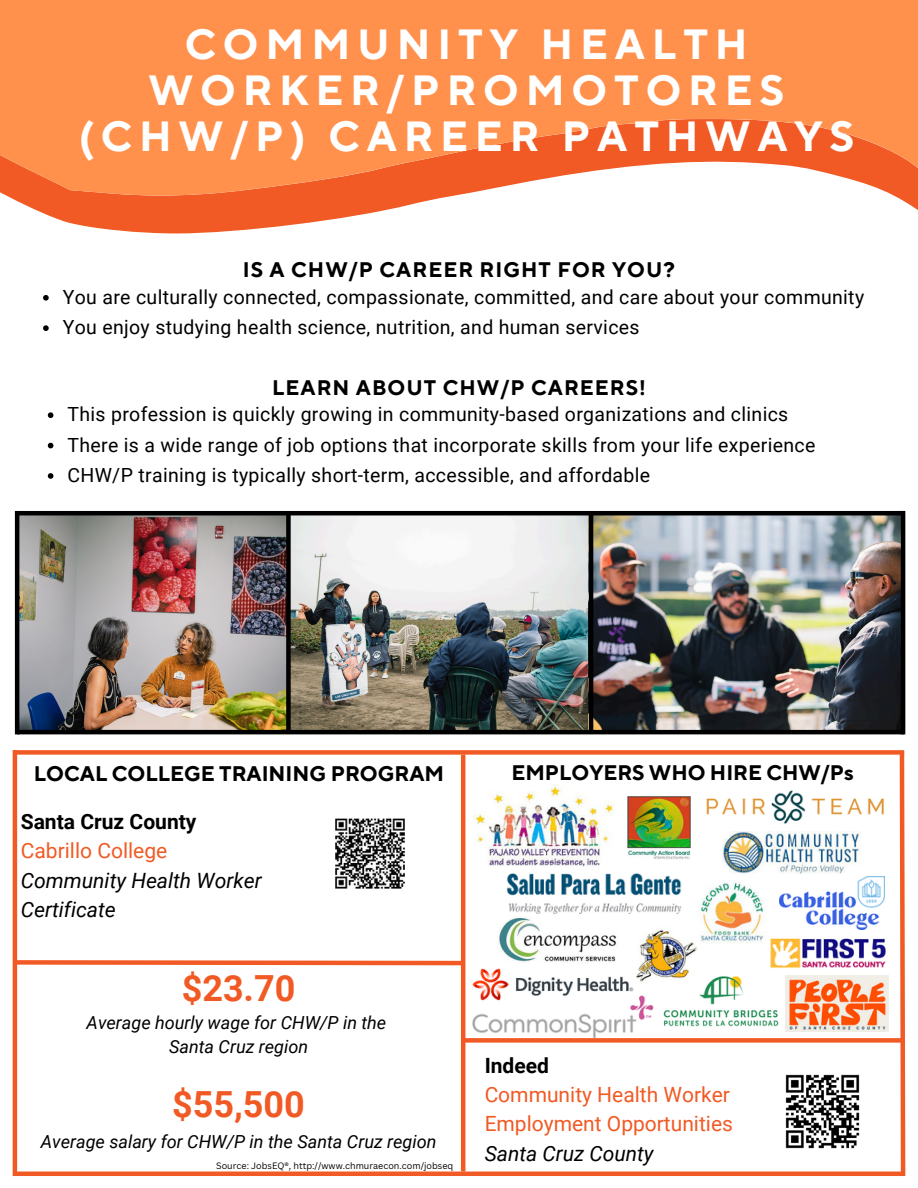
<style>
.page{position:relative;width:918px;height:1188px;background:#fff}
.page>*{position:absolute;margin:0;border:0;box-sizing:border-box;transform-origin:0 0}
.t1{font:700 42px/46.2px "TT Norms Pro";letter-spacing:.165em;color:#fff;text-align:center}
.t2{font:700 36px "Roboto";color:#f15a24}
.t3{font:21px/29.2px "Roboto";color:#f15a24}
.t4{font:italic 21px/29.4px "Roboto";color:#000}
.t5{font:700 21px "TT Norms Pro";color:#000}
.t6{font:700 21px "TT Norms Pro";letter-spacing:.05em;color:#000}
.t7{font:19.5px "Roboto";letter-spacing:.02em;color:#000}
.t8{font:italic 18px/23.2px "Roboto";color:#000;text-align:center}
.t9{font:9px "Canva Sans";color:#000}
.s1{font-weight:700;font-style:normal}
.s2{font-style:normal;color:#f15a24}
.s3{font-weight:700;color:#000}
.s4{font-style:italic;color:#000}
</style>
<div class="page">
<svg style="left:47px;top:215px;width:312px;height:19px;fill:#f15a24"></svg>
<svg style="left:0;top:0;width:918px;height:215px;background:#fc9258"></svg>
<img style="left:460px;top:993px;width:194px;height:46px">
<hr style="left:461px;top:755px;width:4px;height:417px;background:#f15a24">
<hr style="left:13px;top:750px;width:4px;height:426px;background:#f15a24">
<svg style="left:897px;top:750px;width:9px;height:426px"></svg>
<div style="left:463px;top:1038px;width:440px;height:5px;background:#f15a24"></div>
<hr style="left:14px;top:1172px;width:890px;height:4px;background:#f15a24">
<div style="left:14px;top:750px;width:890px;height:5px;background:#f15a24"></div>
<img style="left:336px;top:819px;width:68px;height:69px">
<img style="left:19px;top:515px;width:882px;height:215px">
<hr style="left:17px;top:730px;width:887px;height:4px;background:#000">
<hr style="left:17px;top:511px;width:887px;height:4px;background:#000">
<hr style="left:15px;top:511px;width:4px;height:223px;background:#000">
<hr style="left:901px;top:511px;width:4px;height:223px;background:#000">
<div style="left:286px;top:512px;width:5px;height:220px;background:#000"></div>
<hr style="left:589px;top:513px;width:4px;height:219px;background:#000">
<img style="left:473px;top:784px;width:140px;height:82px">
<img style="left:770px;top:938px;width:116px;height:30px">
<img style="left:699px;top:881px;width:66px;height:63px">
<img style="left:706px;top:790px;width:179px;height:34px">
<img style="left:470px;top:968px;width:165px;height:32px">
<img style="left:722px;top:832px;width:139px;height:42px">
<svg style="left:12px;top:958px;width:454px;height:10px"></svg>
<img style="left:785px;top:1074px;width:75px;height:75px">
<img style="left:663px;top:976px;width:116px;height:51px">
<img style="left:507px;top:874px;width:175px;height:39px">
<img style="left:499px;top:917px;width:117px;height:45px">
<img style="left:779px;top:877px;width:106px;height:53px">
<img style="left:785px;top:976px;width:104px;height:56px">
<img style="left:636px;top:929px;width:62px;height:55px">
<img style="left:628px;top:796px;width:63px;height:63px">
<svg style="left:43px;top:295px;width:6px;height:6px"></svg>
<svg style="left:43px;top:325px;width:6px;height:6px"></svg>
<svg style="left:48px;top:412px;width:5px;height:6px"></svg>
<svg style="left:48px;top:443px;width:5px;height:5px"></svg>
<svg style="left:48px;top:473px;width:5px;height:6px"></svg>
<p class="t1" style="left:78px;top:23px;width:777px">COMMUNITY HEALTH<br>WORKER/PROMOTORES (CHW/P) CAREER PATHWAYS</p>
<p class="t6" style="left:243px;top:257px;width:434px">IS A CHW/P CAREER RIGHT FOR YOU?</p>
<p class="t7" style="left:63px;top:286px;width:803px">You are culturally connected, compassionate, committed, and care about your community</p>
<p class="t7" style="left:63px;top:316px;width:578px">You enjoy studying health science, nutrition, and human services</p>
<p class="t6" style="left:272px;top:375px;width:375px">LEARN ABOUT CHW/P CAREERS!</p>
<p class="t7" style="left:67px;top:403px;width:722px">This profession is quickly growing in community-based organizations and clinics</p>
<p class="t7" style="left:67px;top:434px;width:749px">There is a wide range of job options that incorporate skills from your life experience</p>
<p class="t7" style="left:67px;top:464px;width:584px">CHW/P training is typically short-term, accessible, and affordable</p>
<p class="t5" style="left:34px;top:761px;width:412px">LOCAL COLLEGE TRAINING PROGRAM</p>
<p class="t4" style="left:21px;top:807px;width:243px"><span class="s1">Santa Cruz County<br></span><span class="s2">Cabrillo College<br></span>Community Health Worker<br>Certificate</p>
<p class="t2" style="left:182px;top:967px;width:115px">$23.70</p>
<p class="t8" style="left:87px;top:1012px;width:301px">Average hourly wage for CHW/P in the<br>Santa Cruz region</p>
<h6 class="t2" style="left:172px;top:1084px;width:134px">$55,500</h6>
<h2 class="t8" style="left:41px;top:1130px;width:397px">Average salary for CHW/P in the Santa Cruz region</h2>
<h6 class="t9" style="left:216px;top:1160px;width:239px">Source: JobsEQ®, http://www.chmuraecon.com/jobseq</h6>
<h5 class="t5" style="left:512px;top:760px;width:344px">EMPLOYERS WHO HIRE CHW/Ps</h5>
<p class="t3" style="left:485px;top:1051px;width:250px"><span class="s3">Indeed<br></span>Community Health Worker<br>Employment Opportunities<br><span class="s4">Santa Cruz County</span></p>
</div>
